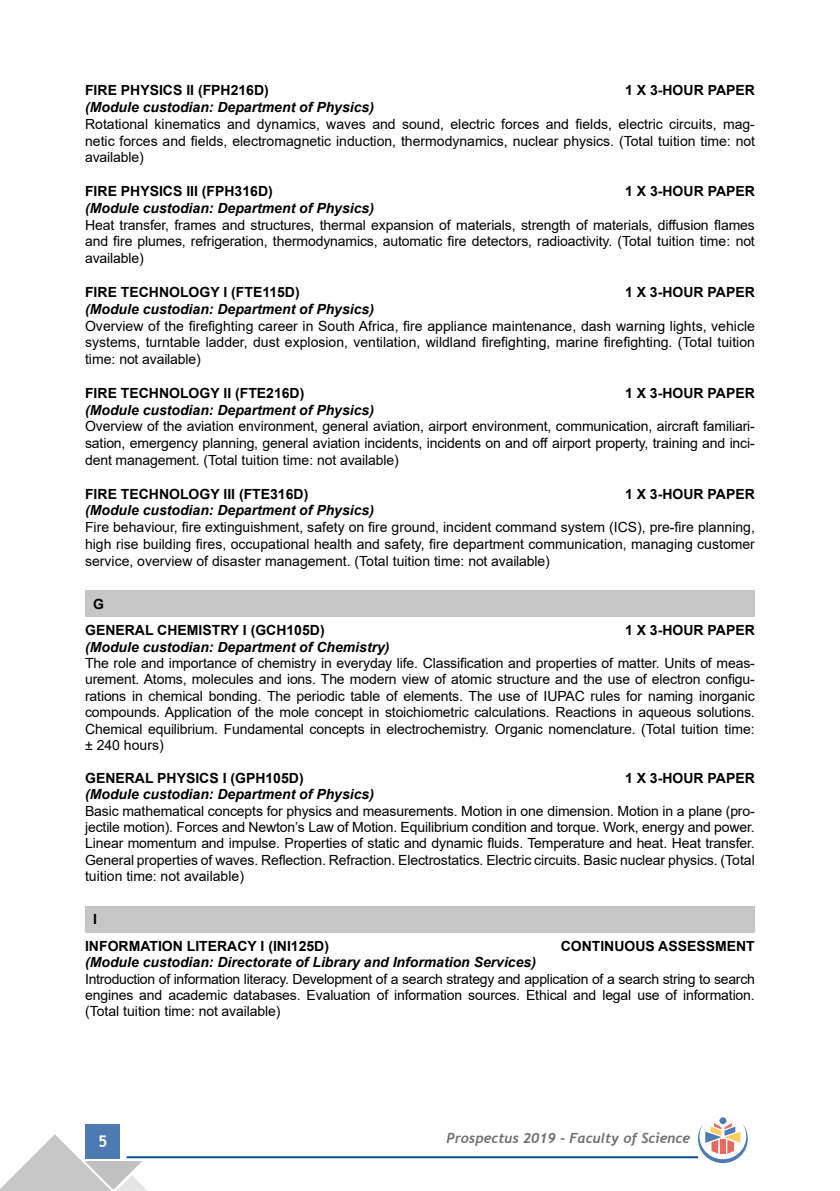
<style>
.page{position:relative;width:840px;height:1191px;background:#fff}
.page>*{position:absolute;margin:0;border:0;box-sizing:border-box;transform-origin:0 0}
.t1{font:700 16px "Trebuchet MS";color:#fff}
.t2{font:14px/16.4px "Arial";color:#000;text-align:justify}
.t3{font:italic 700 14px "Arial";color:#000}
.t4{font:700 14px/26.4px "Arial";color:#000}
.t5{font:italic 700 14px "Trebuchet";color:#706f6f}
</style>
<div class="page">
<div style="left:86px;top:1124px;width:34px;height:34px;background:#4c7ab1"></div>
<hr style="left:126px;top:1156px;width:571px;height:2px;background:#005092">
<svg style="left:0;top:1134px;width:148px;height:57px"></svg>
<div style="left:719px;top:1117px;width:7px;height:7px;background:#4c7ab1;border-radius:50%"></div>
<svg style="left:697px;top:1123px;width:50px;height:40px"></svg>
<div style="left:85px;top:590px;width:669px;height:27px;background:#c6c6c6"></div>
<div style="left:85px;top:906px;width:669px;height:26px;background:#c6c6c6"></div>
<p class="t4" style="left:85px;top:77px;width:185px">FIRE PHYSICS II (FPH216D)</p>
<p class="t4" style="left:624px;top:77px;width:131px">1 X 3-HOUR PAPER</p>
<p class="t3" style="left:85px;top:98px;width:290px">(Module custodian: Department of Physics)</p>
<p class="t2" style="left:85px;top:115px;width:671px">Rotational kinematics and dynamics, waves and sound, electric forces and fields, electric circuits, mag&shy;netic forces and fields, electromagnetic induction, thermodynamics, nuclear physics. (Total tuition time: not available)</p>
<p class="t4" style="left:85px;top:178px;width:189px">FIRE PHYSICS III (FPH316D)</p>
<p class="t4" style="left:624px;top:178px;width:131px">1 X 3-HOUR PAPER</p>
<p class="t3" style="left:85px;top:199px;width:290px">(Module custodian: Department of Physics)</p>
<p class="t2" style="left:85px;top:216px;width:671px">Heat transfer, frames and structures, thermal expansion of materials, strength of materials, diffusion flames and fire plumes, refrigeration, thermodynamics, automatic fire detectors, radioactivity. (Total tuition time: not available)</p>
<p class="t4" style="left:85px;top:279px;width:216px">FIRE TECHNOLOGY I (FTE115D)</p>
<p class="t4" style="left:624px;top:279px;width:131px">1 X 3-HOUR PAPER</p>
<p class="t3" style="left:85px;top:299px;width:290px">(Module custodian: Department of Physics)</p>
<p class="t2" style="left:85px;top:317px;width:671px">Overview of the firefighting career in South Africa, fire appliance maintenance, dash warning lights, vehicle systems, turntable ladder, dust explosion, ventilation, wildland firefighting, marine firefighting. (Total tuition time: not available)</p>
<p class="t4" style="left:85px;top:380px;width:221px">FIRE TECHNOLOGY II (FTE216D)</p>
<p class="t4" style="left:624px;top:380px;width:131px">1 X 3-HOUR PAPER</p>
<p class="t3" style="left:85px;top:400px;width:290px">(Module custodian: Department of Physics)</p>
<p class="t2" style="left:85px;top:418px;width:671px">Overview of the aviation environment, general aviation, airport environment, communication, aircraft familiari&shy;sation, emergency planning, general aviation incidents, incidents on and off airport property, training and inci&shy;dent management. (Total tuition time: not available)</p>
<p class="t4" style="left:85px;top:480px;width:224px">FIRE TECHNOLOGY III (FTE316D)</p>
<p class="t4" style="left:624px;top:480px;width:131px">1 X 3-HOUR PAPER</p>
<p class="t3" style="left:85px;top:501px;width:290px">(Module custodian: Department of Physics)</p>
<p class="t2" style="left:85px;top:519px;width:671px">Fire behaviour, fire extinguishment, safety on fire ground, incident command system (ICS), pre-fire planning, high rise building fires, occupational health and safety, fire department communication, managing customer service, overview of disaster management. (Total tuition time: not available)</p>
<p class="t4" style="left:85px;top:591px;width:241px;text-indent:8px">G<br>GENERAL CHEMISTRY I (GCH105D)</p>
<p class="t4" style="left:624px;top:617px;width:131px">1 X 3-HOUR PAPER</p>
<p class="t3" style="left:85px;top:637px;width:306px">(Module custodian: Department of Chemistry)</p>
<p class="t2" style="left:85px;top:655px;width:671px">The role and importance of chemistry in everyday life. Classification and properties of matter. Units of meas&shy;urement. Atoms, molecules and ions. The modern view of atomic structure and the use of electron configu&shy;rations in chemical bonding. The periodic table of elements. The use of IUPAC rules for naming inorganic compounds. Application of the mole concept in stoichiometric calculations. Reactions in aqueous solutions.<br>Chemical equilibrium. Fundamental concepts in electrochemistry. Organic nomenclature. (Total tuition time: ± 240 hours)</p>
<p class="t4" style="left:85px;top:765px;width:220px">GENERAL PHYSICS I (GPH105D)</p>
<p class="t4" style="left:624px;top:765px;width:131px">1 X 3-HOUR PAPER</p>
<p class="t3" style="left:85px;top:785px;width:290px">(Module custodian: Department of Physics)</p>
<p class="t2" style="left:85px;top:802px;width:671px">Basic mathematical concepts for physics and measurements. Motion in one dimension. Motion in a plane (pro&shy;jectile motion). Forces and Newton’s Law of Motion. Equilibrium condition and torque. Work, energy and power.<br>Linear momentum and impulse. Properties of static and dynamic fluids. Temperature and heat. Heat transfer.<br>General properties of waves. Reflection. Refraction. Electrostatics. Electric circuits. Basic nuclear physics. (Total tuition time: not available)</p>
<p class="t4" style="left:85px;top:906px;width:245px;text-indent:8px">I<br>INFORMATION LITERACY I (INI125D)</p>
<p class="t4" style="left:560px;top:932px;width:195px">CONTINUOUS ASSESSMENT</p>
<p class="t3" style="left:85px;top:953px;width:452px">(Module custodian: Directorate of Library and Information Services)</p>
<p class="t2" style="left:85px;top:970px;width:671px">Introduction of information literacy. Development of a search strategy and application of a search string to search engines and academic databases. Evaluation of information sources. Ethical and legal use of information. (Total tuition time: not available)</p>
<p class="t1" style="left:98px;top:1131px;width:11px">5</p>
<p class="t5" style="left:446px;top:1129px;width:245px">Prospectus 2019 - Faculty of Science</p>
</div>
